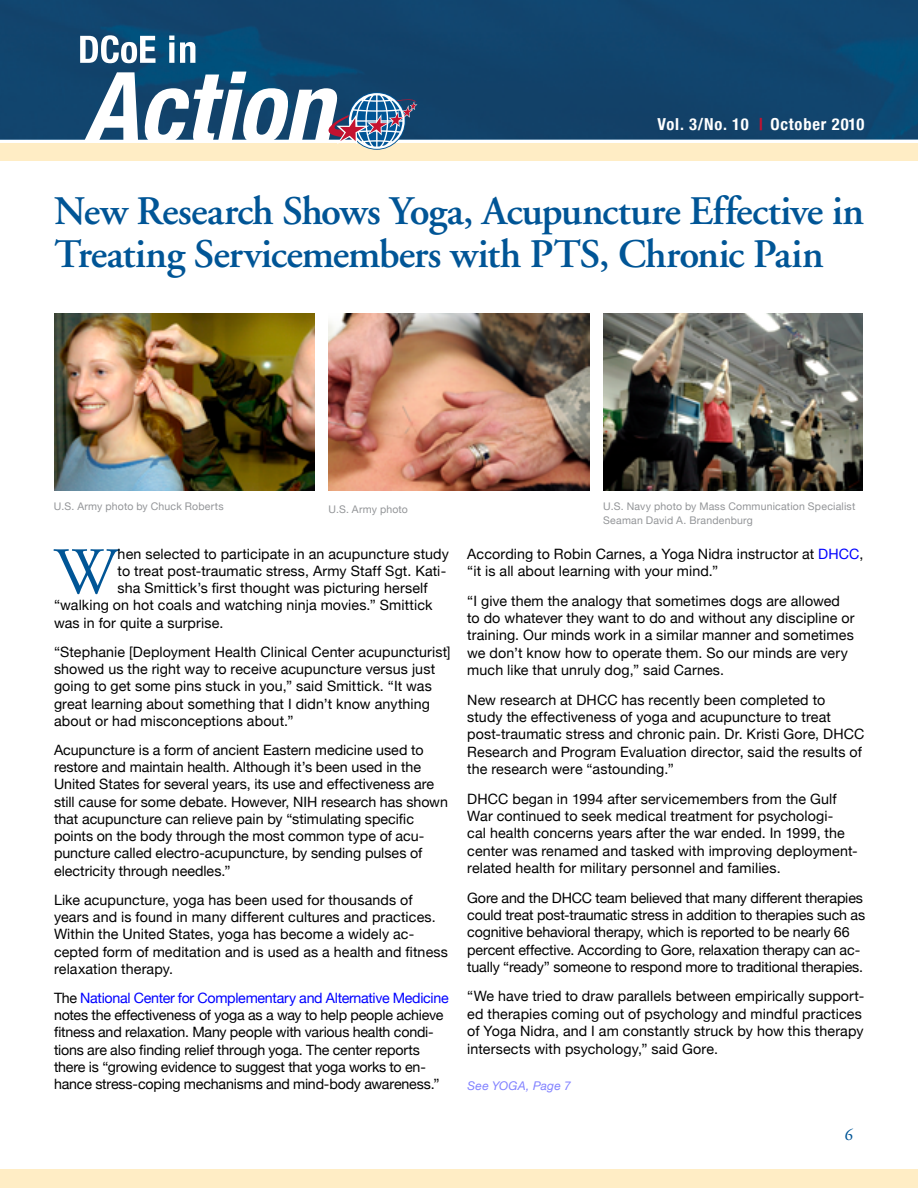
<style>
.page{position:relative;width:918px;height:1188px;background:#fff}
.page>*{position:absolute;margin:0;border:0;box-sizing:border-box;transform-origin:0 0}
.first_paragraph{font:66.3px "Adobe Garamond";color:#005596}
.t1{font:600 40.5px/43.5px "Adobe Garamond";letter-spacing:-.02em;color:#005596}
.t2{font:700 condensed 16.5px "Helvetica Neue";letter-spacing:.05em;color:#fff}
.Body{font:14.25px/17.4px "Helvetica Neue";letter-spacing:.005em;color:#000}
.Body-2{font:14.25px/17.2px "Helvetica Neue";letter-spacing:-.015em;color:#000}
.first_paragraph-2{font:14.25px "Helvetica Neue";letter-spacing:.01em;color:#000}
.continued_on{font:italic 12px "Helvetica Neue";letter-spacing:.015em;color:#8181ff}
.t3{font:10.5px/13.5px "Helvetica Neue";letter-spacing:.02em;color:#939598}
.s1{color:#c41230}
.s2{color:#00f}
</style>
<div class="page">
<img style="left:0;top:0;width:918px;height:139px">
<svg style="left:80px;top:35px;width:115px;height:28px"></svg>
<div style="left:0;top:143px;width:918px;height:17px;background:#ffedc5"></div>
<svg style="left:83px;top:72px;width:335px;height:78px"></svg>
<div style="left:0;top:1170px;width:918px;height:18px;background:#ffedc5"></div>
<img style="left:54px;top:313px;width:261px;height:177px">
<img style="left:603px;top:313px;width:259px;height:177px">
<img style="left:328px;top:313px;width:262px;height:177px">
<p class="t2" style="left:657px;top:114px;width:209px">Vol. 3/No. 10 <span class="s1">|</span> October 2010</p>
<p class="t1" style="left:54px;top:190px;width:811px">New Research Shows Yoga, Acupuncture Effective in<br>Treating Servicemembers with PTS, Chronic Pain</p>
<p class="t3" style="left:54px;top:499px;width:171px">U.S. Army photo by Chuck Roberts</p>
<p class="t3" style="left:603px;top:499px;width:254px">U.S. Navy photo by Mass Communication Specialist<br>Seaman David A. Brandenburg</p>
<p class="t3" style="left:328px;top:502px;width:81px">U.S. Army photo</p>
<p class="first_paragraph" style="left:54px;top:537px;width:65px">W</p>
<p class="first_paragraph-2" style="left:118px;top:545px;width:333px">hen selected to participate in an acupuncture study</p>
<p class="first_paragraph-2" style="left:118px;top:562px;width:330px">to treat post-traumatic stress, Army Staff Sgt. Kati-</p>
<p class="first_paragraph-2" style="left:118px;top:580px;width:312px">sha Smittick’s first thought was picturing herself</p>
<p class="first_paragraph-2" style="left:54px;top:597px;width:380px">“walking on hot coals and watching ninja movies.” Smittick</p>
<p class="first_paragraph-2" style="left:54px;top:614px;width:171px">was in for quite a surprise.</p>
<p class="Body" style="left:54px;top:643px;width:398px">“Stephanie [Deployment Health Clinical Center acupuncturist] showed us the right way to receive acupuncture versus just going to get some pins stuck in you,” said Smittick. “It was great learning about something that I didn’t know anything about or had misconceptions about.”</p>
<p class="Body" style="left:54px;top:741px;width:395px">Acupuncture is a form of ancient Eastern medicine used to restore and maintain health. Although it’s been used in the United States for several years, its use and effectiveness are still cause for some debate. However, NIH research has shown that acupuncture can relieve pain by “stimulating specific points on the body through the most common type of acu&shy;puncture called electro-acupuncture, by sending pulses of electricity through needles.”</p>
<p class="Body" style="left:54px;top:891px;width:396px">Like acupuncture, yoga has been used for thousands of years and is found in many different cultures and practices.<br>Within the United States, yoga has become a widely ac&shy;cepted form of meditation and is used as a health and fitness relaxation therapy.</p>
<p class="Body-2" style="left:54px;top:989px;width:396px">The <span class="s2">National Center for Complementary and Alternative Medicine </span>notes the effectiveness of yoga as a way to help people achieve fitness and relaxation. Many people with various health condi&shy;tions are also finding relief through yoga. The center reports there is “growing evidence to suggest that yoga works to en&shy;hance stress-coping mechanisms and mind-body awareness.”</p>
<p class="Body" style="left:467px;top:545px;width:398px">According to Robin Carnes, a Yoga Nidra instructor at <span class="s2">DHCC</span>, “it is all about learning with your mind.”</p>
<p class="Body" style="left:467px;top:592px;width:389px">“I give them the analogy that sometimes dogs are allowed to do whatever they want to do and without any discipline or training. Our minds work in a similar manner and sometimes we don’t know how to operate them. So our minds are very much like that unruly dog,” said Carnes.</p>
<p class="Body" style="left:467px;top:691px;width:399px">New research at DHCC has recently been completed to<br>study the effectiveness of yoga and acupuncture to treat post-traumatic stress and chronic pain. Dr. Kristi Gore, DHCC Research and Program Evaluation director, said the results of the research were “astounding.”</p>
<p class="Body" style="left:467px;top:790px;width:392px">DHCC began in 1994 after servicemembers from the Gulf War continued to seek medical treatment for psychologi-<br>cal health concerns years after the war ended. In 1999, the center was renamed and tasked with improving deployment&shy;related health for military personnel and families.</p>
<p class="Body" style="left:467px;top:889px;width:399px">Gore and the DHCC team believed that many different therapies could treat post-traumatic stress in addition to therapies such as cognitive behavioral therapy, which is reported to be nearly 66 percent effective. According to Gore, relaxation therapy can ac&shy;tually “ready” someone to respond more to traditional therapies.</p>
<p class="Body" style="left:467px;top:988px;width:399px">“We have tried to draw parallels between empirically support&shy;ed therapies coming out of psychology and mindful practices of Yoga Nidra, and I am constantly struck by how this therapy intersects with psychology,” said Gore.</p>
<p class="continued_on" style="left:468px;top:1078px;width:105px">See YOGA, Page 7</p>
</div>
